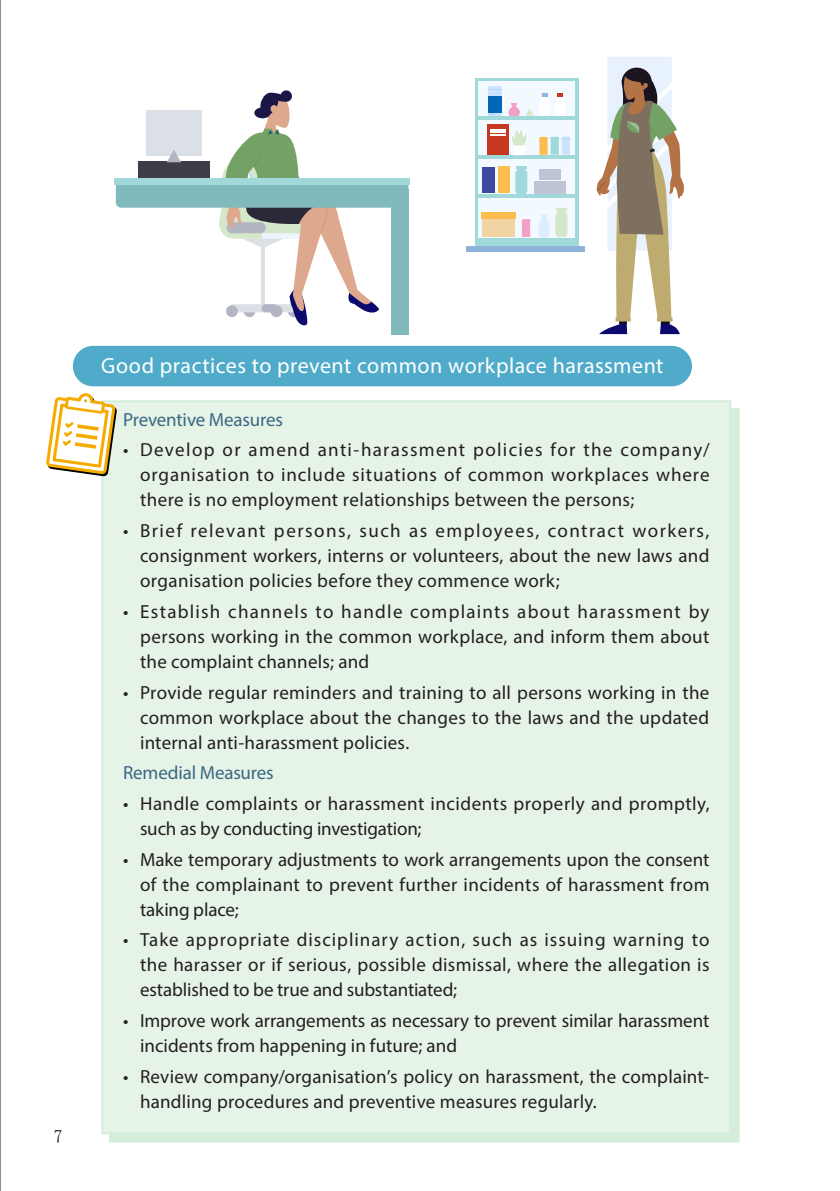
<style>
.page{position:relative;width:840px;height:1191px;background:#fff}
.page>*{position:absolute;margin:0;border:0;box-sizing:border-box;transform-origin:0 0}
.title_engg{font:22px "Myriad Pro";letter-spacing:.02em;color:#fff}
.t1{font:19px/25px "Myriad Pro";letter-spacing:.015em;color:#231f20;text-align:justify}
.t2{font:19px/25px "Myriad Pro";letter-spacing:-.005em;color:#231f20}
.t3{font:19px "Myriad Pro";letter-spacing:-.01em;color:#3a6883}
.t4{font:17px "DF Kai Shu SB Estd BF";color:#231f20}
</style>
<div class="page">
<div style="left:109px;top:408px;width:630px;height:734px;background:#d5eeda"></div>
<div style="left:101px;top:400px;width:629px;height:734px;background:#e6f3e7;border:2px solid #d5eeda"></div>
<div style="left:73px;top:346px;width:618px;height:40px;background:#4fabc9;border-radius:20px"></div>
<svg style="left:46px;top:393px;width:71px;height:83px"></svg>
<div style="left:146px;top:110px;width:55px;height:45px;background:#dbe0e6"></div>
<div style="left:116px;top:182px;width:292px;height:26px;background:#80babd;border-radius:5px"></div>
<div style="left:138px;top:162px;width:71px;height:20px;background:#3d3d45"></div>
<div style="left:114px;top:178px;width:295px;height:7px;background:#a1d9db"></div>
<svg style="left:167px;top:150px;width:14px;height:12px"></svg>
<svg style="left:596px;top:57px;width:87px;height:277px"></svg>
<svg style="left:218px;top:90px;width:164px;height:236px"></svg>
<div style="left:254px;top:107px;width:16px;height:11px;background:#1a1747;border-radius:50%"></div>
<div style="left:475px;top:78px;width:103px;height:168px;background:#a1d9db"></div>
<div style="left:478px;top:81px;width:96px;height:156px;background:#f2faff"></div>
<hr style="left:475px;top:116px;width:103px;height:4px;background:#a1d9db">
<hr style="left:475px;top:155px;width:103px;height:4px;background:#a1d9db">
<hr style="left:475px;top:194px;width:103px;height:4px;background:#a1d9db">
<div style="left:466px;top:246px;width:119px;height:5px;background:#8fb3d9"></div>
<svg style="left:555px;top:208px;width:12px;height:29px"></svg>
<svg style="left:515px;top:166px;width:12px;height:28px"></svg>
<svg style="left:508px;top:103px;width:11px;height:13px"></svg>
<svg style="left:538px;top:214px;width:11px;height:23px"></svg>
<svg style="left:540px;top:93px;width:26px;height:23px"></svg>
<svg style="left:526px;top:109px;width:7px;height:6px"></svg>
<svg style="left:488px;top:86px;width:13px;height:30px"></svg>
<div style="left:486px;top:125px;width:22px;height:30px;background:#c73821"></div>
<hr style="left:490px;top:129px;width:15px;height:4px;background:#fff">
<svg style="left:490px;top:134px;width:15px;height:1px"></svg>
<svg style="left:511px;top:130px;width:16px;height:25px"></svg>
<div style="left:533px;top:181px;width:32px;height:12px;background:#bfc4d6"></div>
<div style="left:539px;top:169px;width:21px;height:10px;background:#bfc4d6"></div>
<svg style="left:539px;top:137px;width:30px;height:18px"></svg>
<svg style="left:522px;top:219px;width:8px;height:18px"></svg>
<div style="left:498px;top:167px;width:11px;height:26px;background:#fcbd4f"></div>
<div style="left:482px;top:167px;width:13px;height:26px;background:#3b4a9e"></div>
<div style="left:482px;top:213px;width:32px;height:23px;background:#f2d4a3"></div>
<div style="left:481px;top:212px;width:34px;height:6px;background:#fcbd4f"></div>
<div style="left:391px;top:189px;width:17px;height:145px;background:#80babd"></div>
<hr style="left:0;top:0;width:1px;height:1191px;background:#231f20">
<p class="t4" style="left:54px;top:1128px;width:10px">7</p>
<p class="title_engg" style="left:101px;top:352px;width:563px">Good practices to prevent common workplace harassment</p>
<p class="t3" style="left:123px;top:408px;width:161px">Preventive Measures</p>
<p class="t1" style="left:140px;top:437px;width:570px;text-indent:-17px">• Develop or amend anti-harassment policies for the company/ organisation to include situations of common workplaces where there is no employment relationships between the persons;</p>
<p class="t1" style="left:140px;top:518px;width:570px;text-indent:-17px">• Brief relevant persons, such as employees, contract workers, consignment workers, interns or volunteers, about the new laws and organisation policies before they commence work;</p>
<p class="t1" style="left:140px;top:598px;width:570px;text-indent:-17px">• Establish channels to handle complaints about harassment by persons working in the common workplace, and inform them about the complaint channels; and</p>
<p class="t1" style="left:140px;top:679px;width:570px;text-indent:-17px">• Provide regular reminders and training to all persons working in the common workplace about the changes to the laws and the updated internal anti-harassment policies.</p>
<p class="t3" style="left:123px;top:761px;width:152px">Remedial Measures</p>
<p class="t1" style="left:140px;top:790px;width:570px;text-indent:-17px">• Handle complaints or harassment incidents properly and promptly, such as by conducting investigation;</p>
<p class="t1" style="left:140px;top:846px;width:570px;text-indent:-17px">• Make temporary adjustments to work arrangements upon the consent of the complainant to prevent further incidents of harassment from taking place;</p>
<p class="t1" style="left:140px;top:927px;width:570px;text-indent:-17px">• Take appropriate disciplinary action, such as issuing warning to the harasser or if serious, possible dismissal, where the allegation is established to be true and substantiated;</p>
<p class="t2" style="left:140px;top:1007px;width:570px;text-indent:-17px">• Improve work arrangements as necessary to prevent similar harassment incidents from happening in future; and</p>
<p class="t1" style="left:140px;top:1063px;width:570px;text-indent:-17px">• Review company/organisation’s policy on harassment, the complaint&shy;handling procedures and preventive measures regularly.</p>
</div>
